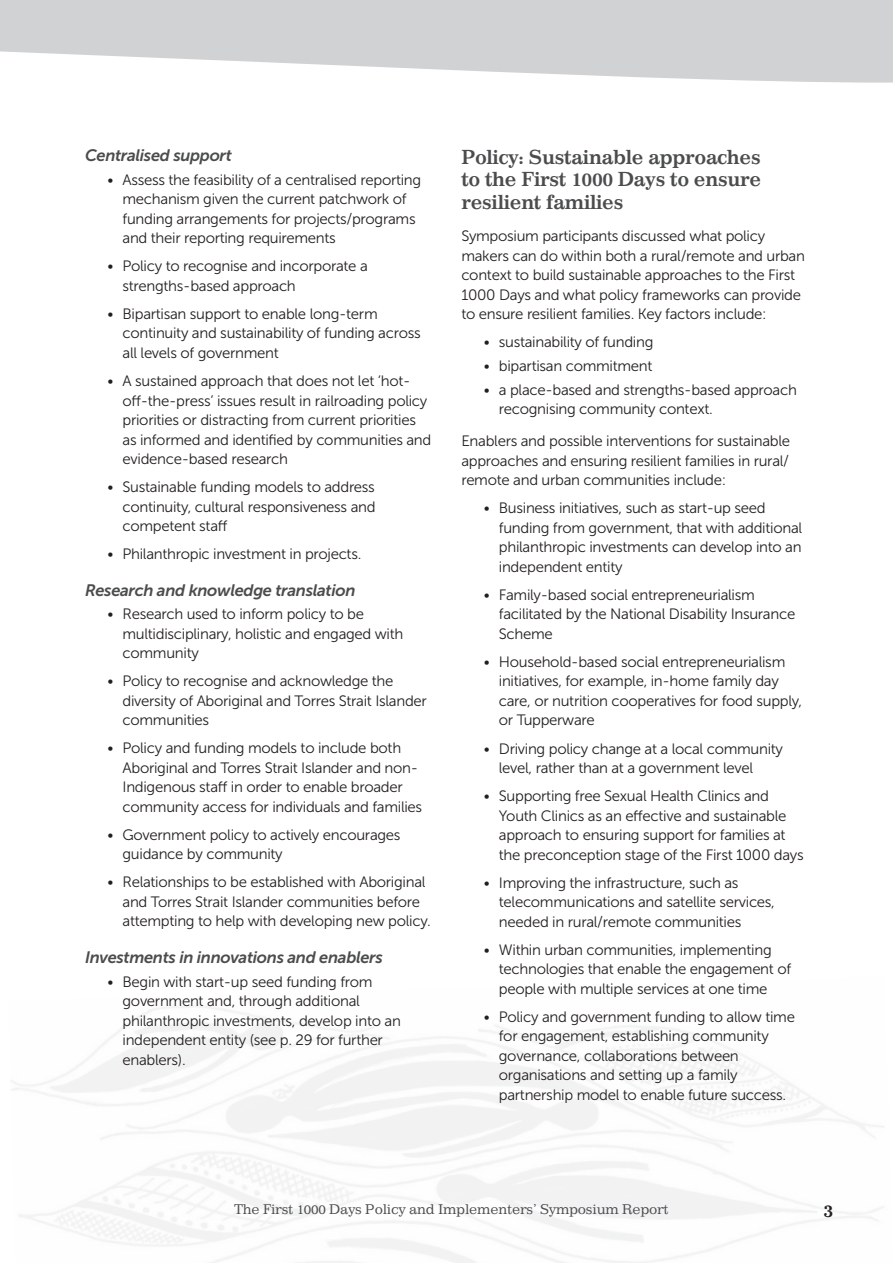
<style>
.page{position:relative;width:893px;height:1263px;background:#fff}
.page>*{position:absolute;margin:0;border:0;box-sizing:border-box;transform-origin:0 0}
.Heading_2{font:700 19.5px/22.5px "Impressum";letter-spacing:-.02em;color:#4b4c4d;text-align:justify}
.t1{font:700 18px "Impressum";color:#231f20}
.Heading_3{font:italic 16.5px "Museo Sans 700";letter-spacing:-.02em;color:#4b4c4d}
.Body{font:15px/19.5px "Museo Sans 300";letter-spacing:-.02em;color:#231f20}
.t2{font:13.5px "Impressum";letter-spacing:-.02em;color:#4b4c4d}
</style>
<div class="page">
<svg style="left:0;top:0;width:893px;height:83px;fill:#d1d2d4"></svg>
<p class="Heading_3" style="left:85px;top:146px;width:148px">Centralised support</p>
<p class="Body" style="left:123px;top:170px;width:300px;text-indent:-15px">• Assess the feasibility of a centralised reporting mechanism given the current patchwork of funding arrangements for projects/programs and their reporting requirements</p>
<p class="Body" style="left:123px;top:257px;width:247px;text-indent:-15px">• Policy to recognise and incorporate a strengths-based approach</p>
<p class="Body" style="left:123px;top:304px;width:300px;text-indent:-15px">• Bipartisan support to enable long-term continuity and sustainability of funding across all levels of government</p>
<p class="Body" style="left:123px;top:371px;width:310px;text-indent:-15px">• A sustained approach that does not let ‘hot&shy;off-the-press’ issues result in railroading policy priorities or distracting from current priorities as informed and identified by communities and evidence-based research</p>
<p class="Body" style="left:123px;top:477px;width:255px;text-align:justify;text-indent:-15px">• Sustainable funding models to address continuity, cultural responsiveness and competent staff</p>
<p class="Body" style="left:108px;top:544px;width:255px">• Philanthropic investment in projects.</p>
<p class="Heading_3" style="left:85px;top:581px;width:272px">Research and knowledge translation</p>
<p class="Body" style="left:123px;top:604px;width:282px;text-indent:-15px">• Research used to inform policy to be multidisciplinary, holistic and engaged with community</p>
<p class="Body" style="left:123px;top:671px;width:306px;text-indent:-15px">• Policy to recognise and acknowledge the diversity of Aboriginal and Torres Strait Islander communities</p>
<p class="Body" style="left:123px;top:738px;width:301px;text-indent:-15px">• Policy and funding models to include both Aboriginal and Torres Strait Islander and non-Indigenous staff in order to enable broader community access for individuals and families</p>
<p class="Body" style="left:123px;top:825px;width:280px;text-indent:-15px">• Government policy to actively encourages guidance by community</p>
<p class="Body" style="left:123px;top:872px;width:310px;text-indent:-15px">• Relationships to be established with Aboriginal and Torres Strait Islander communities before attempting to help with developing new policy.</p>
<p class="Heading_3" style="left:85px;top:948px;width:299px">Investments in innovations and enablers</p>
<p class="Body" style="left:123px;top:972px;width:280px;text-indent:-15px">• Begin with start-up seed funding from government and, through additional philanthropic investments, develop into an independent entity (see p. 29 for further enablers).</p>
<p class="Heading_2" style="left:461px;top:146px;width:301px">Policy: Sustainable approaches to the First 1000 Days to ensure resilient families</p>
<p class="Body" style="left:461px;top:226px;width:345px">Symposium participants discussed what policy makers can do within both a rural/remote and urban context to build sustainable approaches to the First 1000 Days and what policy frameworks can provide to ensure resilient families. Key factors include:</p>
<p class="Body" style="left:484px;top:332px;width:171px">• sustainability of funding</p>
<p class="Body" style="left:484px;top:356px;width:170px">• bipartisan commitment</p>
<p class="Body" style="left:499px;top:380px;width:300px;text-indent:-15px">• a place-based and strengths-based approach recognising community context.</p>
<p class="Body" style="left:461px;top:432px;width:330px;text-align:justify">Enablers and possible interventions for sustainable approaches and ensuring resilient families in rural/ remote and urban communities include:</p>
<p class="Body" style="left:499px;top:499px;width:305px;text-indent:-15px">• Business initiatives, such as start-up seed funding from government, that with additional philanthropic investments can develop into an independent entity</p>
<p class="Body" style="left:499px;top:585px;width:298px;text-indent:-15px">• Family-based social entrepreneurialism facilitated by the National Disability Insurance<br>Scheme</p>
<p class="Body" style="left:499px;top:652px;width:305px;text-indent:-15px">• Household-based social entrepreneurialism initiatives, for example, in-home family day care, or nutrition cooperatives for food supply, or Tupperware</p>
<p class="Body" style="left:499px;top:739px;width:286px;text-indent:-15px">• Driving policy change at a local community level, rather than at a government level</p>
<p class="Body" style="left:499px;top:786px;width:306px;text-indent:-15px">• Supporting free Sexual Health Clinics and Youth Clinics as an effective and sustainable approach to ensuring support for families at the preconception stage of the First 1000 days</p>
<p class="Body" style="left:499px;top:873px;width:278px;text-indent:-15px">• Improving the infrastructure, such as telecommunications and satellite services, needed in rural/remote communities</p>
<p class="Body" style="left:499px;top:940px;width:294px;text-indent:-15px">• Within urban communities, implementing technologies that enable the engagement of people with multiple services at one time</p>
<p class="Body" style="left:499px;top:1007px;width:298px;text-indent:-15px">• Policy and government funding to allow time for engagement, establishing community governance, collaborations between organisations and setting up a family partnership model to enable future success.</p>
<p class="t2" style="left:234px;top:1201px;width:436px">The First 1000 Days Policy and Implementers’ Symposium Report</p>
<p class="t1" style="left:823px;top:1200px;width:12px">3</p>
</div>
